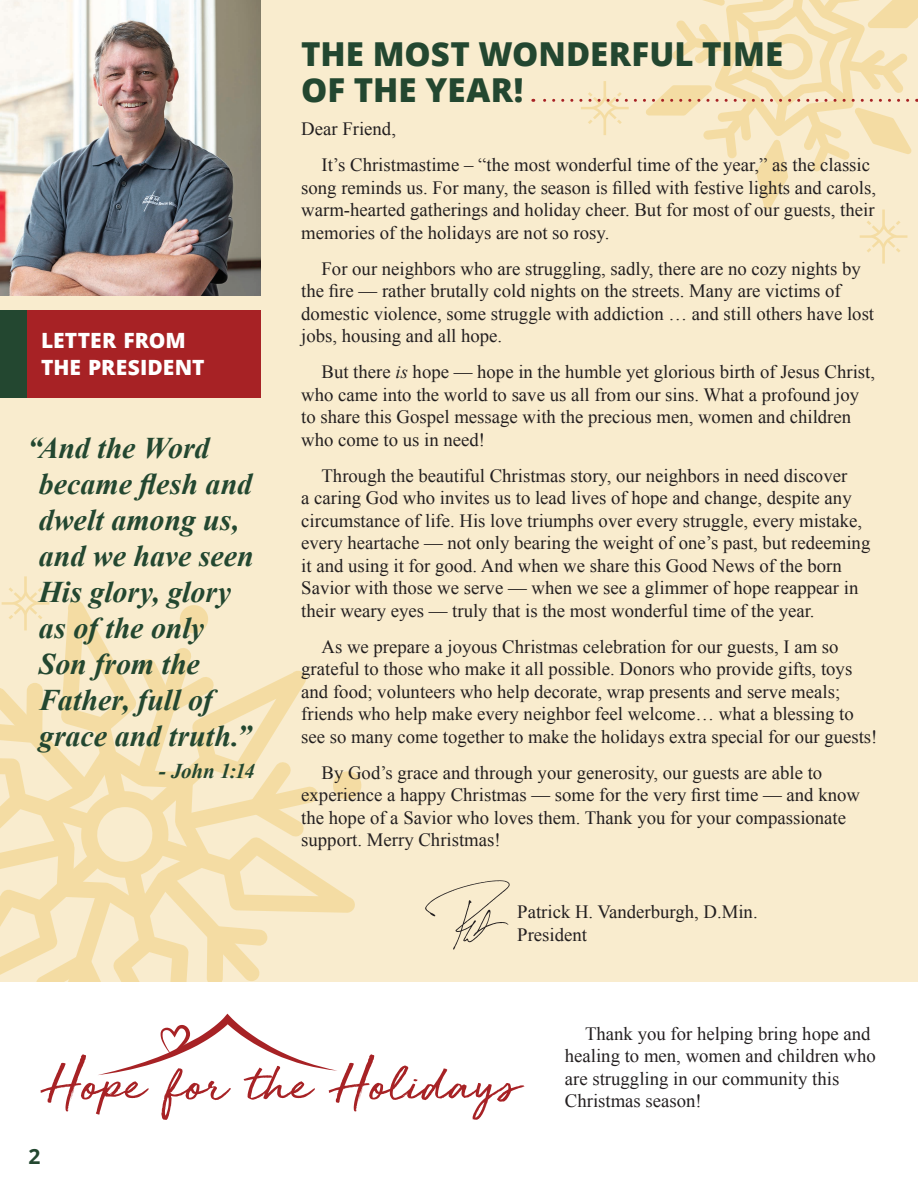
<style>
.page{position:relative;width:918px;height:1188px;background:#fff}
.page>*{position:absolute;margin:0;border:0;box-sizing:border-box;transform-origin:0 0}
.t1{font:800 33px/36px "Open Sans";color:#234730}
.t2{font:italic 700 30px/36px "Times New Roman";letter-spacing:-.005em;color:#234730}
.t3{font:800 21px/27px "Open Sans";letter-spacing:.005em;color:#fff}
.t4{font:italic 700 21px "Times New Roman";letter-spacing:-.01em;color:#234730}
.t5{font:700 21px "Open Sans";color:#234730}
.t6{font:18.75px/22.5px "Times New Roman";color:#231f20}
.s1{font-style:italic}
</style>
<div class="page">
<div style="left:0;top:0;width:918px;height:981px;background:#f9ecce"></div>
<svg style="left:0;top:576px;width:362px;height:405px"></svg>
<div style="left:27px;top:310px;width:234px;height:88px;background:#a72225"></div>
<img style="left:0;top:0;width:261px;height:295px">
<div style="left:0;top:310px;width:27px;height:88px;background:#234730"></div>
<img style="left:425px;top:880px;width:85px;height:70px">
<svg style="left:533px;top:0;width:385px;height:264px"></svg>
<hr style="left:917px;top:986px;width:1px;height:124px;background:#a72225">
<svg style="left:40px;top:1014px;width:484px;height:106px"></svg>
<p class="t3" style="left:41px;top:326px;width:165px">LETTER FROM<br>THE PRESIDENT</p>
<h2 class="t2" style="left:39px;top:429px;width:217px;text-indent:-11px">“And the Word became flesh and dwelt among us, and we have seen<br>His glory, glory as of the only<br>Son from the<br>Father, full of grace and truth.”</h2>
<p class="t4" style="left:159px;top:757px;width:98px">- John 1:14</p>
<p class="t5" style="left:29px;top:1141px;width:13px">2</p>
<h1 class="t1" style="left:301px;top:34px;width:483px">THE MOST WONDERFUL TIME<br>OF THE YEAR!</h1>
<p class="t6" style="left:322px;top:111px;width:550px;line-height:36px;text-indent:-20px">Dear Friend,<br>It’s Christmastime – “the most wonderful time of the year,” as the classic</p>
<p class="t6" style="left:301px;top:176px;width:576px;text-align:justify">song reminds us. For many, the season is filled with festive lights and carols, warm-hearted gatherings and holiday cheer. But for most of our guests, their memories of the holidays are not so rosy.</p>
<p class="t6" style="left:301px;top:257px;width:574px;text-indent:20px">For our neighbors who are struggling, sadly, there are no cozy nights by the fire — rather brutally cold nights on the streets. Many are victims of domestic violence, some struggle with addiction … and still others have lost jobs, housing and all hope.</p>
<p class="t6" style="left:301px;top:360px;width:575px;text-indent:20px">But there <span class="s1">is</span> hope — hope in the humble yet glorious birth of Jesus Christ, who came into the world to save us all from our sins. What a profound joy to share this Gospel message with the precious men, women and children who come to us in need!</p>
<p class="t6" style="left:301px;top:464px;width:571px;text-indent:20px">Through the beautiful Christmas story, our neighbors in need discover<br>a caring God who invites us to lead lives of hope and change, despite any circumstance of life. His love triumphs over every struggle, every mistake, every heartache — not only bearing the weight of one’s past, but redeeming it and using it for good. And when we share this Good News of the born Savior with those we serve — when we see a glimmer of hope reappear in their weary eyes — truly that is the most wonderful time of the year.</p>
<p class="t6" style="left:301px;top:635px;width:578px;text-indent:20px">As we prepare a joyous Christmas celebration for our guests, I am so grateful to those who make it all possible. Donors who provide gifts, toys and food; volunteers who help decorate, wrap presents and serve meals; friends who help make every neighbor feel welcome… what a blessing to see so many come together to make the holidays extra special for our guests!</p>
<p class="t6" style="left:301px;top:761px;width:560px;text-indent:20px">By God’s grace and through your generosity, our guests are able to experience a happy Christmas — some for the very first time — and know the hope of a Savior who loves them. Thank you for your compassionate support. Merry Christmas!</p>
<p class="t6" style="left:517px;top:900px;width:242px">Patrick H. Vanderburgh, D.Min.<br>President</p>
<p class="t6" style="left:565px;top:1022px;width:312px;text-indent:20px">Thank you for helping bring hope and healing to men, women and children who are struggling in our community this<br>Christmas season!</p>
</div>
